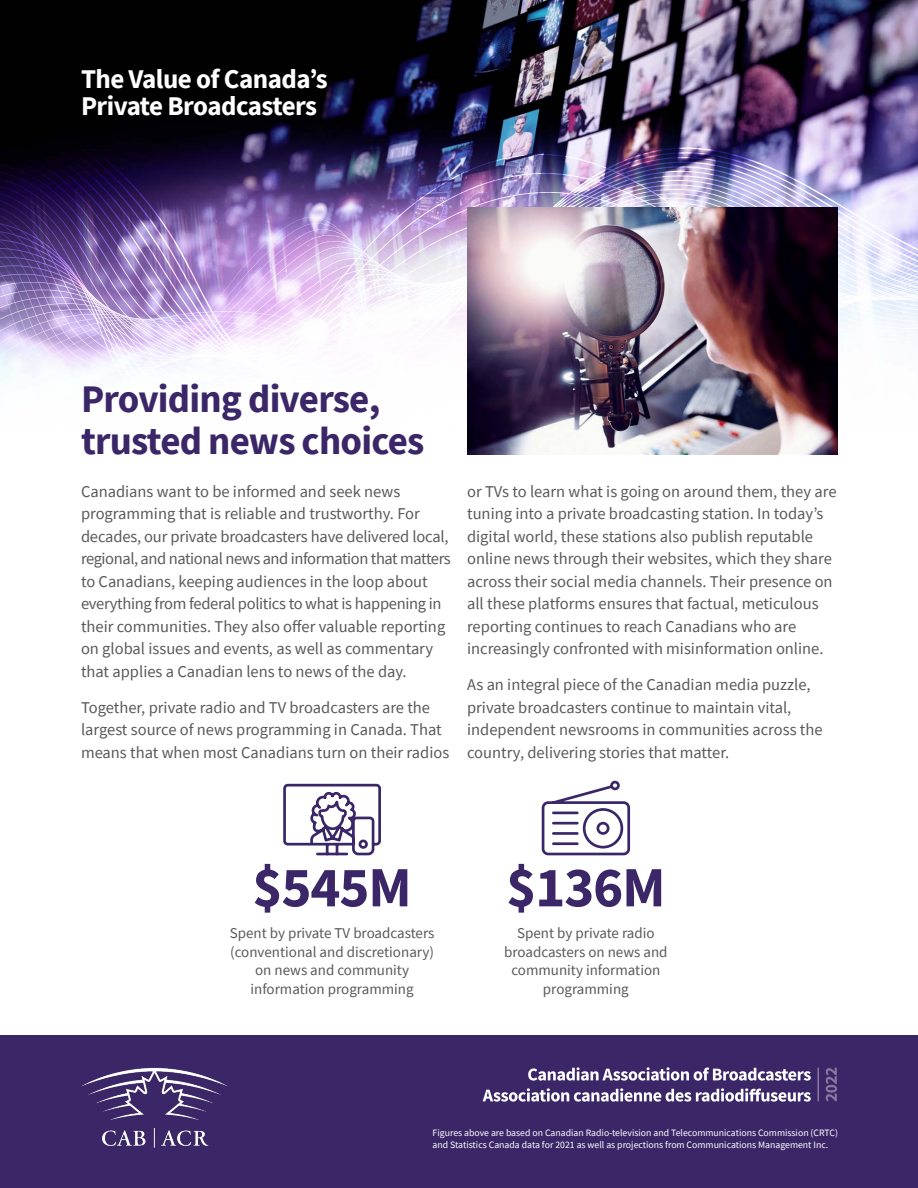
<style>
.page{position:relative;width:918px;height:1188px;background:#fff}
.page>*{position:absolute;margin:0;border:0;box-sizing:border-box;transform-origin:0 0}
.t1{font:700 57px "Source Sans Pro";letter-spacing:-.02em;color:#3b2768}
.t2{font:700 39px/42px "Source Sans Pro";letter-spacing:-.02em;color:#3b2768}
.t3{font:700 27px/27px "Source Sans Pro";letter-spacing:-.02em;color:#fff}
.t4{font:16.5px/22.5px "Source Sans Pro";color:#58595b}
.t5{font:15px/18.8px "Source Sans Pro";color:#58595b;text-align:center}
.t6{font:9.75px/11.7px "Source Sans Pro";color:#fff}
</style>
<div class="page">
<img style="left:0;top:0;width:918px;height:95px">
<img style="left:0;top:95px;width:918px;height:303px">
<div style="left:0;top:1036px;width:918px;height:152px;background:#3b2768"></div>
<img style="left:81px;top:1067px;width:147px;height:81px">
<svg style="left:483px;top:1088px;width:328px;height:14px"></svg>
<svg style="left:528px;top:1067px;width:283px;height:14px"></svg>
<svg style="left:826px;top:1068px;width:11px;height:33px"></svg>
<hr style="left:818px;top:1068px;width:1px;height:33px;background:#88799e">
<img style="left:467px;top:207px;width:370px;height:247px">
<svg style="left:283px;top:783px;width:98px;height:73px"></svg>
<svg style="left:541px;top:780px;width:90px;height:76px"></svg>
<h3 class="t3" style="left:81px;top:65px;width:248px">The Value of Canada’s<br>Private Broadcasters</h3>
<h2 class="t2" style="left:81px;top:378px;width:345px">Providing diverse, trusted news choices</h2>
<p class="t4" style="left:81px;top:480px;width:371px">Canadians want to be informed and seek news programming that is reliable and trustworthy. For decades, our private broadcasters have delivered local, regional, and national news and information that matters to Canadians, keeping audiences in the loop about everything from federal politics to what is happening in their communities. They also offer valuable reporting on global issues and events, as well as commentary that applies a Canadian lens to news of the day.</p>
<p class="t4" style="left:81px;top:696px;width:370px">Together, private radio and TV broadcasters are the largest source of news programming in Canada. That means that when most Canadians turn on their radios</p>
<p class="t4" style="left:467px;top:480px;width:371px">or TVs to learn what is going on around them, they are tuning into a private broadcasting station. In today’s digital world, these stations also publish reputable online news through their websites, which they share across their social media channels. Their presence on all these platforms ensures that factual, meticulous reporting continues to reach Canadians who are increasingly confronted with misinformation online.</p>
<p class="t4" style="left:467px;top:673px;width:357px">As an integral piece of the Canadian media puzzle, private broadcasters continue to maintain vital, independent newsrooms in communities across the country, delivering stories that matter.</p>
<h1 class="t1" style="left:252px;top:849px;width:161px">$545M</h1>
<h1 class="t1" style="left:506px;top:849px;width:161px">$136M</h1>
<p class="t5" style="left:230px;top:923px;width:206px">Spent by private TV broadcasters (conventional and discretionary) on news and community information programming</p>
<p class="t5" style="left:504px;top:923px;width:165px">Spent by private radio broadcasters on news and community information programming</p>
<p class="t6" style="left:433px;top:1127px;width:407px">Figures above are based on Canadian Radio-television and Telecommunications Commission (CRTC) and Statistics Canada data for 2021 as well as projections from Communications Management Inc.</p>
</div>
